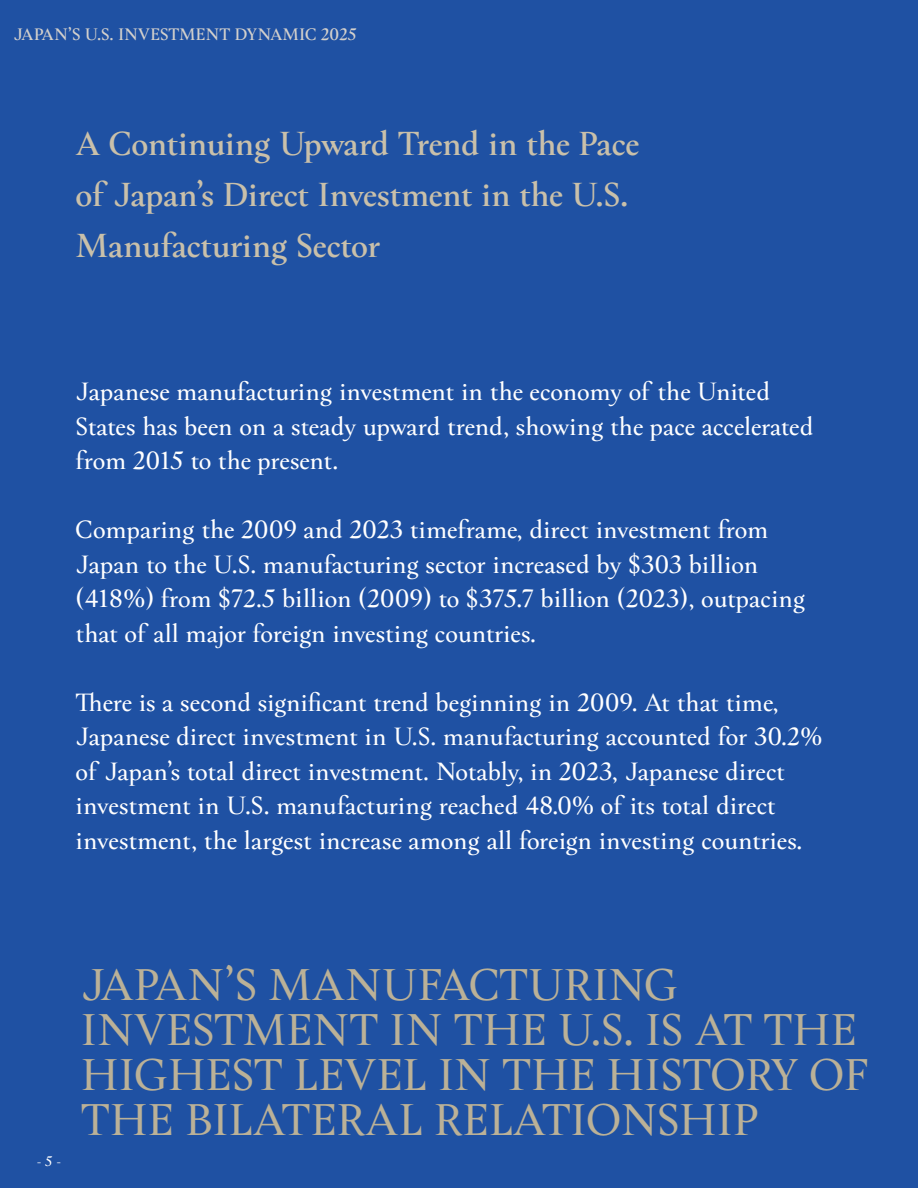
<style>
.page{position:relative;width:918px;height:1188px;background:#1f51a3}
.page>*{position:absolute;margin:0;border:0;box-sizing:border-box;transform-origin:0 0}
.paragraph-c{font:48px/45px "Hermann";letter-spacing:-.005em;color:#bbb197}
.t1{font:600 36px/51px "Hermann";letter-spacing:-.025em;color:#c9c0aa}
.t2{font:27px/34.5px "Hermann";letter-spacing:-.01em;color:#fff}
.paragraph-c-2{font:600 18px "Hermann";letter-spacing:-.005em;color:#d3d0cc}
.t3{font:15px "Hermann";color:#fff}
</style>
<div class="page">
<p class="paragraph-c-2" style="left:14px;top:21px;width:344px">JAPAN’S U.S. INVESTMENT DYNAMIC 2025</p>
<p class="t1" style="left:76px;top:116px;width:565px">A Continuing Upward Trend in the Pace of Japan’s Direct Investment in the U.S.<br>Manufacturing Sector</p>
<p class="t2" style="left:76px;top:373px;width:740px">Japanese manufacturing investment in the economy of the United<br>States has been on a steady upward trend, showing the pace accelerated from 2015 to the present.</p>
<p class="t2" style="left:76px;top:511px;width:731px">Comparing the 2009 and 2023 timeframe, direct investment from Japan to the U.S. manufacturing sector increased by $303 billion (418%) from $72.5 billion (2009) to $375.7 billion (2023), outpacing that of all major foreign investing countries.</p>
<p class="t2" style="left:76px;top:683px;width:749px">There is a second significant trend beginning in 2009. At that time, Japanese direct investment in U.S. manufacturing accounted for 30.2% of Japan’s total direct investment. Notably, in 2023, Japanese direct investment in U.S. manufacturing reached 48.0% of its total direct investment, the largest increase among all foreign investing countries.</p>
<p class="t3" style="left:37px;top:1150px;width:26px">- 5 -</p>
<p class="paragraph-c" style="left:81px;top:959px;width:789px">JAPAN’S MANUFACTURING<br>INVESTMENT IN THE U.S. IS AT THE<br>HIGHEST LEVEL IN THE HISTORY OF<br>THE BILATERAL RELATIONSHIP</p>
</div>
